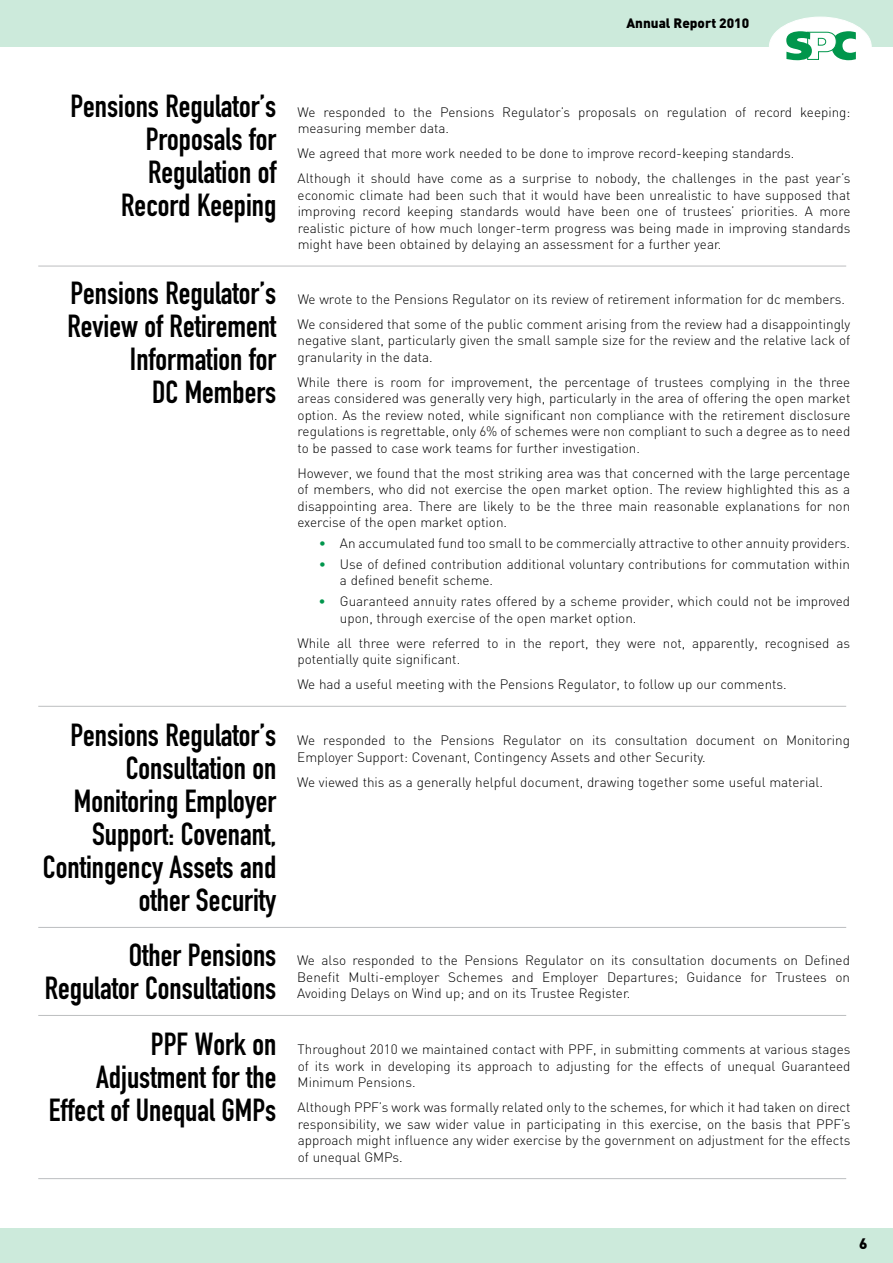
<style>
.page{position:relative;width:893px;height:1263px;background:#fff}
.page>*{position:absolute;margin:0;border:0;box-sizing:border-box;transform-origin:0 0}
.t1{font:31.5px/33px "DIN Engschrift";color:#000;text-align:right}
.t2{font:900 15px "DIN";color:#000}
.t3{font:300 13.5px/16.5px "DIN";color:#000}
.t4{font:900 13.5px "DIN";color:#000}
.s1{color:#00964c}
</style>
<div class="page">
<div style="left:0;top:0;width:893px;height:47px;background:#cceadb"></div>
<div style="left:0;top:1229px;width:893px;height:34px;background:#cceadb"></div>
<hr style="left:38px;top:266px;width:808px;height:1px;background:#bcbec0">
<hr style="left:38px;top:706px;width:808px;height:1px;background:#bcbec0">
<hr style="left:38px;top:927px;width:808px;height:1px;background:#bcbec0">
<hr style="left:38px;top:1015px;width:808px;height:1px;background:#bcbec0">
<div style="left:769px;top:17px;width:102px;height:59px;background:#fff;border-radius:50%"></div>
<div style="left:769px;top:17px;width:102px;height:60px;border:1px solid #fff;border-radius:50%"></div>
<svg style="left:786px;top:31px;width:70px;height:29px"></svg>
<hr style="left:38px;top:1178px;width:808px;height:1px;background:#bcbec0">
<p class="t4" style="left:626px;top:14px;width:124px">Annual Report 2010</p>
<h1 class="t1" style="left:70px;top:90px;width:207px">Pensions Regulator’s<br>Proposals for<br>Regulation of<br>Record Keeping</h1>
<h1 class="t1" style="left:67px;top:277px;width:210px">Pensions Regulator’s<br>Review of Retirement<br>Information for<br>DC Members</h1>
<h1 class="t1" style="left:43px;top:719px;width:235px">Pensions Regulator’s<br>Consultation on<br>Monitoring Employer<br>Support: Covenant,<br>Contingency Assets and other Security</h1>
<h1 class="t1" style="left:45px;top:939px;width:233px">Other Pensions<br>Regulator Consultations</h1>
<h1 class="t1" style="left:49px;top:1027px;width:229px">PPF Work on<br>Adjustment for the<br>Effect of Unequal GMPs</h1>
<p class="t3" style="left:298px;top:103px;width:554px">We responded to the Pensions Regulator’s proposals on regulation of record keeping: measuring member data.</p>
<p class="t3" style="left:298px;top:141px;width:554px;line-height:25px">We agreed that more work needed to be done to improve record-keeping standards.<br>Although it should have come as a surprise to nobody, the challenges in the past year’s</p>
<p class="t3" style="left:298px;top:186px;width:554px;text-align:justify">economic climate had been such that it would have been unrealistic to have supposed that improving record keeping standards would have been one of trustees’ priorities. A more realistic picture of how much longer-term progress was being made in improving standards might have been obtained by delaying an assessment for a further year.</p>
<p class="t3" style="left:298px;top:286px;width:554px;line-height:25px">We wrote to the Pensions Regulator on its review of retirement information for dc members.<br>We considered that some of the public comment arising from the review had a disappointingly</p>
<p class="t3" style="left:298px;top:332px;width:554px">negative slant, particularly given the small sample size for the review and the relative lack of granularity in the data.</p>
<p class="t3" style="left:298px;top:373px;width:554px;text-align:justify">While there is room for improvement, the percentage of trustees complying in the three areas considered was generally very high, particularly in the area of offering the open market option. As the review noted, while significant non compliance with the retirement disclosure regulations is regrettable, only 6% of schemes were non compliant to such a degree as to need to be passed to case work teams for further investigation.</p>
<p class="t3" style="left:297px;top:464px;width:554px;text-align:justify">However, we found that the most striking area was that concerned with the large percentage of members, who did not exercise the open market option. The review highlighted this as a disappointing area. There are likely to be the three main reasonable explanations for non exercise of the open market option.</p>
<p class="t3" style="left:319px;top:535px;width:533px"><span class="s1">•</span> An accumulated fund too small to be commercially attractive to other annuity providers.</p>
<p class="t3" style="left:340px;top:555px;width:512px;text-indent:-21px"><span class="s1">•</span> Use of defined contribution additional voluntary contributions for commutation within a defined benefit scheme.</p>
<p class="t3" style="left:340px;top:593px;width:512px;text-indent:-21px"><span class="s1">•</span> Guaranteed annuity rates offered by a scheme provider, which could not be improved upon, through exercise of the open market option.</p>
<p class="t3" style="left:297px;top:634px;width:554px">While all three were referred to in the report, they were not, apparently, recognised as potentially quite significant.</p>
<p class="t3" style="left:297px;top:676px;width:491px">We had a useful meeting with the Pensions Regulator, to follow up our comments.</p>
<p class="t3" style="left:297px;top:732px;width:554px">We responded to the Pensions Regulator on its consultation document on Monitoring<br>Employer Support: Covenant, Contingency Assets and other Security.</p>
<p class="t3" style="left:297px;top:773px;width:527px">We viewed this as a generally helpful document, drawing together some useful material.</p>
<p class="t3" style="left:297px;top:952px;width:554px;text-align:justify">We also responded to the Pensions Regulator on its consultation documents on Defined Benefit Multi-employer Schemes and Employer Departures; Guidance for Trustees on Avoiding Delays on Wind up; and on its Trustee Register.</p>
<p class="t3" style="left:298px;top:1041px;width:554px;text-align:justify">Throughout 2010 we maintained contact with PPF, in submitting comments at various stages of its work in developing its approach to adjusting for the effects of unequal Guaranteed Minimum Pensions.</p>
<p class="t3" style="left:298px;top:1099px;width:554px;text-align:justify">Although PPF’s work was formally related only to the schemes, for which it had taken on direct responsibility, we saw wider value in participating in this exercise, on the basis that PPF’s approach might influence any wider exercise by the government on adjustment for the effects of unequal GMPs.</p>
<p class="t2" style="left:859px;top:1233px;width:10px">6</p>
</div>
